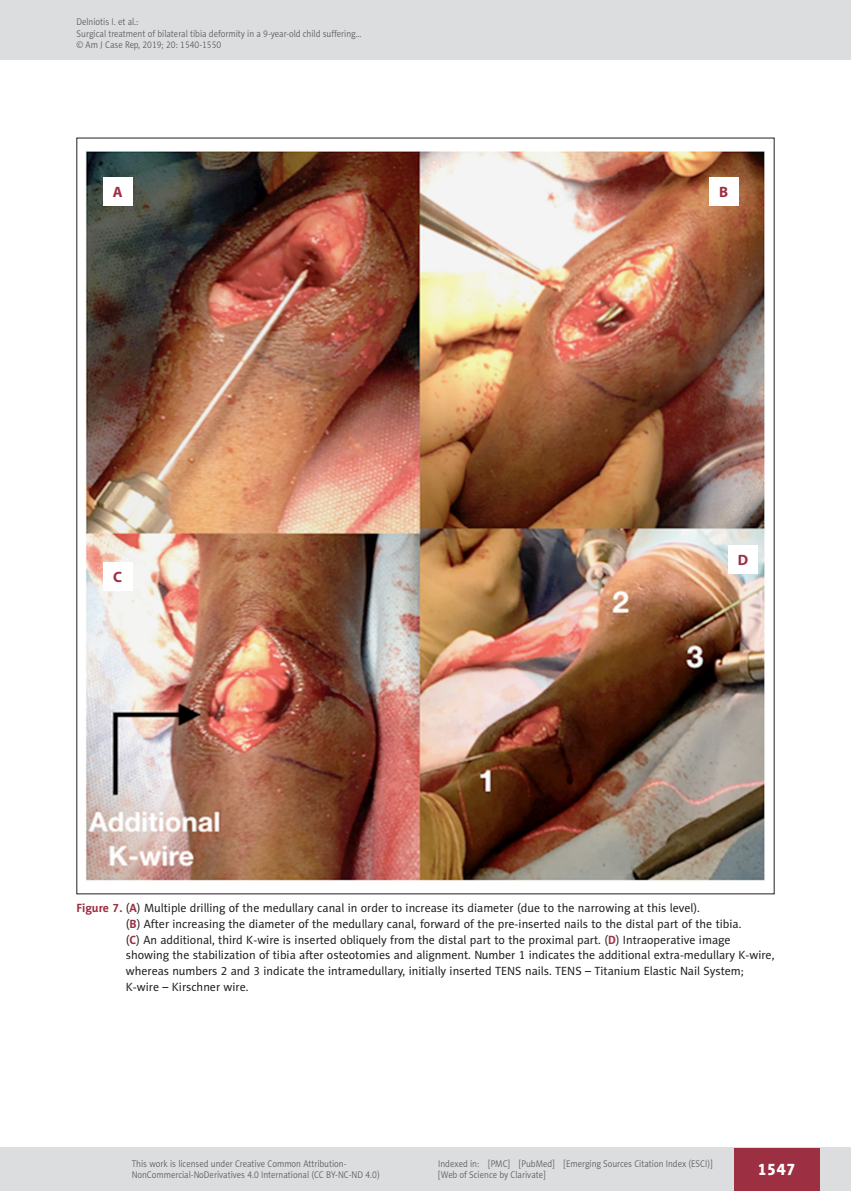
<style>
.page{position:relative;width:851px;height:1191px;background:#fff}
.page>*{position:absolute;margin:0;border:0;box-sizing:border-box;transform-origin:0 0}
.t1{font:16.5px "Naomi Sans EFN Heavy";color:#fff}
.t2{font:700 15px "Myriad Pro";color:#9d2f42}
.AJCR_Rycina_tytul{font:12px/15.8px "Naomi Sans EFN";color:#231f20}
.t3{font:9.75px/11.2px "Naomi Sans EFN Light";color:#57585a;scale:.9 1}
.s1{font-weight:700;color:#9d2f42}
</style>
<div class="page">
<img style="left:85px;top:151px;width:680px;height:730px">
<div style="left:103px;top:178px;width:29px;height:28px;background:#fff"></div>
<div style="left:103px;top:562px;width:29px;height:28px;background:#fff"></div>
<div style="left:708px;top:178px;width:30px;height:28px;background:#fff"></div>
<div style="left:728px;top:545px;width:29px;height:28px;background:#fff"></div>
<div style="left:0;top:1148px;width:850px;height:43px;background:#dcdddf"></div>
<div style="left:733px;top:1147px;width:86px;height:43px;background:#9d2f42"></div>
<div style="left:0;top:0;width:850px;height:60px;background:#dcdddf"></div>
<p class="t3" style="left:77px;top:16px;width:318px">Delniotis I. et al.:<br>Surgical treatment of bilateral tibia deformity in a 9-year-old child suffering… © Am J Case Rep, 2019; 20: 1540-1550</p>
<p class="t2" style="left:113px;top:183px;width:11px">A</p>
<p class="t2" style="left:113px;top:567px;width:10px">C</p>
<p class="t2" style="left:719px;top:183px;width:11px">B</p>
<p class="t2" style="left:737px;top:550px;width:12px">D</p>
<p class="AJCR_Rycina_tytul" style="left:126px;top:900px;width:650px;text-indent:-49px"><span class="s1">Figure 7.</span> (<span class="s1">A</span>) Multiple drilling of the medullary canal in order to increase its diameter (due to the narrowing at this level).<br>(<span class="s1">B</span>) After increasing the diameter of the medullary canal, forward of the pre-inserted nails to the distal part of the tibia.<br>(<span class="s1">C</span>) An additional, third K-wire is inserted obliquely from the distal part to the proximal part. (<span class="s1">D</span>) Intraoperative image showing the stabilization of tibia after osteotomies and alignment. Number 1 indicates the additional extra-medullary K-wire, whereas numbers 2 and 3 indicate the intramedullary, initially inserted TENS nails. TENS – Titanium Elastic Nail System; K-wire – Kirschner wire.</p>
<p class="t3" style="left:132px;top:1158px;width:277px">This work is licensed under Creative Common Attribution-<br>NonCommercial-NoDerivatives 4.0 International (CC BY-NC-ND 4.0)</p>
<p class="t3" style="left:438px;top:1158px;width:306px">Indexed in: [PMC] [PubMed] [Emerging Sources Citation Index (ESCI)] [Web of Science by Clarivate]</p>
<h1 class="t1" style="left:757px;top:1159px;width:40px">1547</h1>
</div>
